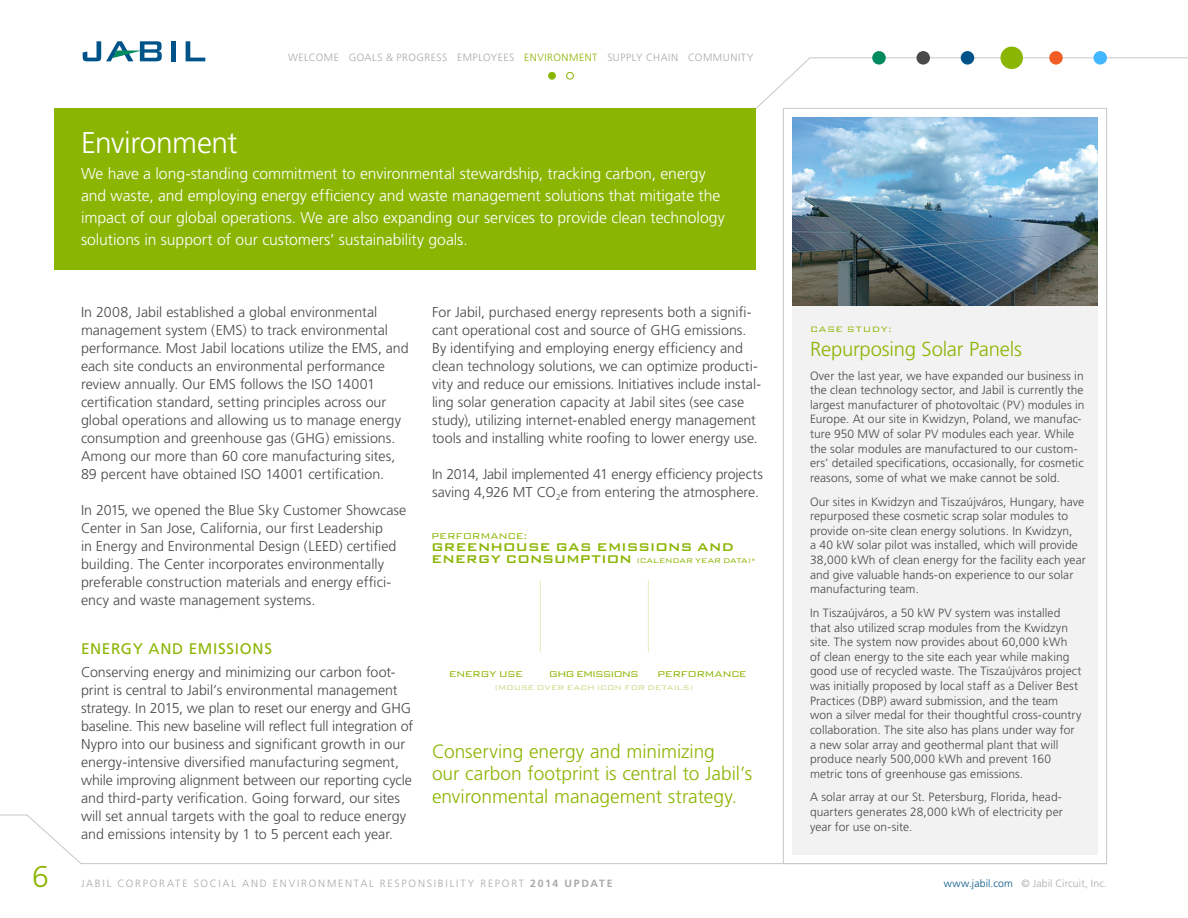
<style>
.page{position:relative;width:1188px;height:918px;background:#fff}
.page>*{position:absolute;margin:0;border:0;box-sizing:border-box;transform-origin:0 0}
.body_text__dk_gray{font:300 30px "Frutiger";letter-spacing:-.02em;color:#fff}
.t1{font:300 30px "Frutiger";color:#8bb503}
.case_study_head__201{font:300 20.25px "Frutiger";letter-spacing:-.01em;color:#8bb503}
.t2{font:300 19.2px/22.5px "Frutiger";color:#8bb503}
.body_text__dk_gray-2{font:300 15.75px/21.8px "Frutiger";letter-spacing:-.005em;color:#fff}
.subheads__governance{font:15.3px "Frutiger";letter-spacing:.045em;color:#8bb503}
.t3{font:500 15px "Bank Gothic BT";letter-spacing:-.03em;color:#8bb503}
.body_text__dk_gray-3{font:300 14.25px/18px "Frutiger";color:#494949}
.case_study__2014{font:300 12px/14.7px "Frutiger";letter-spacing:.005em;color:#494949}
.t4{font:300 11.25px "Bank Gothic BT";letter-spacing:-.045em;color:#8bb503}
.t5{font:300 11.25px "Bank Gothic BT";letter-spacing:-.015em;color:#8bb503}
.t6{font:300 11.25px "Bank Gothic BT";letter-spacing:-.095em;color:#8bb503}
.t7{font:300 10.5px "Frutiger";letter-spacing:.175em;color:#a7a9ac}
.t8{font:300 10.5px "Frutiger";letter-spacing:.055em;color:#a7a9ac}
.t9{font:300 10.5px "Frutiger";letter-spacing:.01em;color:#a7a9ac}
.t10{font:300 10.5px "Bank Gothic BT";letter-spacing:.07em;color:#8bb503}
.t11{font:300 9px "Bank Gothic BT";color:#8bb503}
.t12{font:300 9px "Bank Gothic BT";letter-spacing:.005em;color:#c5da81}
.s1{color:#8bb503}
.s2{font-weight:500;font-size:15px}
.s3{font-weight:700}
.s4{color:#005388}
</style>
<div class="page">
<svg style="left:756px;top:57px;width:432px;height:52px"></svg>
<svg style="left:0;top:814px;width:783px;height:50px"></svg>
<div style="left:54px;top:108px;width:702px;height:162px;background:#8bb503"></div>
<div style="left:792px;top:306px;width:306px;height:549px;background:#f2f2f2"></div>
<img style="left:792px;top:117px;width:306px;height:189px">
<div style="left:872px;top:51px;width:14px;height:14px;background:#018b5e;border-radius:50%"></div>
<div style="left:916px;top:51px;width:14px;height:14px;background:#494949;border-radius:50%"></div>
<div style="left:961px;top:51px;width:13px;height:14px;background:#005388;border-radius:50%"></div>
<div style="left:1000px;top:47px;width:23px;height:22px;background:#8bb503;border-radius:50%"></div>
<div style="left:1049px;top:51px;width:14px;height:14px;background:#f15d22;border-radius:50%"></div>
<div style="left:1094px;top:51px;width:13px;height:14px;background:#43b7ff;border-radius:50%"></div>
<div style="left:566px;top:72px;width:8px;height:8px;border:1px solid #8bb503;border-radius:50%"></div>
<div style="left:549px;top:72px;width:6px;height:7px;background:#8bb503;border-radius:50%"></div>
<div style="left:548px;top:72px;width:8px;height:8px;border:1px solid #8bb503;border-radius:50%"></div>
<hr style="left:171px;top:41px;width:4px;height:20px;background:#005388">
<svg style="left:186px;top:41px;width:19px;height:20px"></svg>
<svg style="left:83px;top:41px;width:79px;height:20px"></svg>
<hr style="left:540px;top:580px;width:1px;height:72px;background:#e2ecc0">
<hr style="left:648px;top:580px;width:1px;height:72px;background:#e2ecc0">
<p class="t1" style="left:32px;top:859px;width:18px">6</p>
<p class="t8" style="left:288px;top:52px;width:467px">WELCOME GOALS &amp; PROGRESS EMPLOYEES <span class="s1">ENVIRONMENT</span> SUPPLY CHAIN COMMUNITY</p>
<p class="body_text__dk_gray" style="left:81px;top:126px;width:158px">Environment</p>
<p class="body_text__dk_gray-2" style="left:81px;top:163px;width:645px">We have a long-standing commitment to environmental stewardship, tracking carbon, energy and waste, and employing energy efficiency and waste management solutions that mitigate the impact of our global operations. We are also expanding our services to provide clean technology solutions in support of our customers’ sustainability goals.</p>
<p class="body_text__dk_gray-3" style="left:81px;top:303px;width:329px">In 2008, Jabil established a global environmental management system (EMS) to track environmental performance. Most Jabil locations utilize the EMS, and each site conducts an environmental performance review annually. Our EMS follows the ISO 14001 certification standard, setting principles across our global operations and allowing us to manage energy consumption and greenhouse gas (GHG) emissions.<br>Among our more than 60 core manufacturing sites, 89 percent have obtained ISO 14001 certification.</p>
<p class="body_text__dk_gray-3" style="left:81px;top:501px;width:327px">In 2015, we opened the Blue Sky Customer Showcase Center in San Jose, California, our first Leadership<br>in Energy and Environmental Design (LEED) certified building. The Center incorporates environmentally preferable construction materials and energy effici&shy;ency and waste management systems.</p>
<p class="subheads__governance" style="left:81px;top:640px;width:193px">ENERGY AND EMISSIONS</p>
<p class="body_text__dk_gray-3" style="left:81px;top:663px;width:334px">Conserving energy and minimizing our carbon foot&shy;print is central to Jabil’s environmental management strategy. In 2015, we plan to reset our energy and GHG baseline. This new baseline will reflect full integration of Nypro into our business and significant growth in our energy-intensive diversified manufacturing segment, while improving alignment between our reporting cycle and third-party verification. Going forward, our sites will set annual targets with the goal to reduce energy and emissions intensity by 1 to 5 percent each year.</p>
<p class="body_text__dk_gray-3" style="left:432px;top:303px;width:331px">For Jabil, purchased energy represents both a signifi&shy;cant operational cost and source of GHG emissions.<br>By identifying and employing energy efficiency and clean technology solutions, we can optimize producti&shy;vity and reduce our emissions. Initiatives include instal&shy;ling solar generation capacity at Jabil sites (see case study), utilizing internet-enabled energy management tools and installing white roofing to lower energy use.</p>
<p class="body_text__dk_gray-3" style="left:432px;top:465px;width:333px">In 2014, Jabil implemented 41 energy efficiency projects saving 4,926 MT CO<sub>2</sub>e from entering the atmosphere.</p>
<p class="t5" style="left:431px;top:530px;width:98px">PERFORMANCE:</p>
<p class="t3" style="left:431px;top:539px;width:304px">GREENHOUSE GAS EMISSIONS AND</p>
<p class="t11" style="left:431px;top:556px;width:326px"><span class="s2">ENERGY CONSUMPTION</span> (CALENDAR YEAR DATA)*</p>
<p class="t4" style="left:449px;top:668px;width:76px">ENERGY USE</p>
<p class="t6" style="left:549px;top:668px;width:92px">GHG EMISSIONS</p>
<p class="t4" style="left:657px;top:668px;width:91px">PERFORMANCE</p>
<p class="t12" style="left:495px;top:683px;width:200px">(MOUSE OVER EACH ICON FOR DETAILS)</p>
<p class="t2" style="left:432px;top:740px;width:322px">Conserving energy and minimizing<br>our carbon footprint is central to Jabil’s environmental management strategy.</p>
<p class="t10" style="left:810px;top:324px;width:84px">CASE STUDY:</p>
<p class="case_study_head__201" style="left:810px;top:338px;width:213px">Repurposing Solar Panels</p>
<p class="case_study__2014" style="left:810px;top:368px;width:276px">Over the last year, we have expanded our business in the clean technology sector, and Jabil is currently the largest manufacturer of photovoltaic (PV) modules in Europe. At our site in Kwidzyn, Poland, we manufac&shy;ture 950 MW of solar PV modules each year. While the solar modules are manufactured to our custom&shy;ers’ detailed specifications, occasionally, for cosmetic reasons, some of what we make cannot be sold.</p>
<p class="case_study__2014" style="left:810px;top:494px;width:277px">Our sites in Kwidzyn and Tiszaújváros, Hungary, have repurposed these cosmetic scrap solar modules to provide on-site clean energy solutions. In Kwidzyn,<br>a 40 kW solar pilot was installed, which will provide 38,000 kWh of clean energy for the facility each year and give valuable hands-on experience to our solar manufacturing team.</p>
<p class="case_study__2014" style="left:810px;top:606px;width:273px">In Tiszaújváros, a 50 kW PV system was installed that also utilized scrap modules from the Kwidzyn site. The system now provides about 60,000 kWh<br>of clean energy to the site each year while making good use of recycled waste. The Tiszaújváros project was initially proposed by local staff as a Deliver Best Practices (DBP) award submission, and the team won a silver medal for their thoughtful cross-country collaboration. The site also has plans under way for a new solar array and geothermal plant that will produce nearly 500,000 kWh and prevent 160 metric tons of greenhouse gas emissions.</p>
<p class="case_study__2014" style="left:810px;top:790px;width:254px;text-align:justify">A solar array at our St. Petersburg, Florida, head&shy;quarters generates 28,000 kWh of electricity per year for use on-site.</p>
<p class="t7" style="left:81px;top:877px;width:533px">JABIL CORPORATE SOCIAL AND ENVIRONMENTAL RESPONSIBILITY REPORT <span class="s3">2014 UPDATE</span></p>
<p class="t9" style="left:944px;top:877px;width:165px"><span class="s4">www.jabil.com</span> © Jabil Circuit, Inc.</p>
</div>
